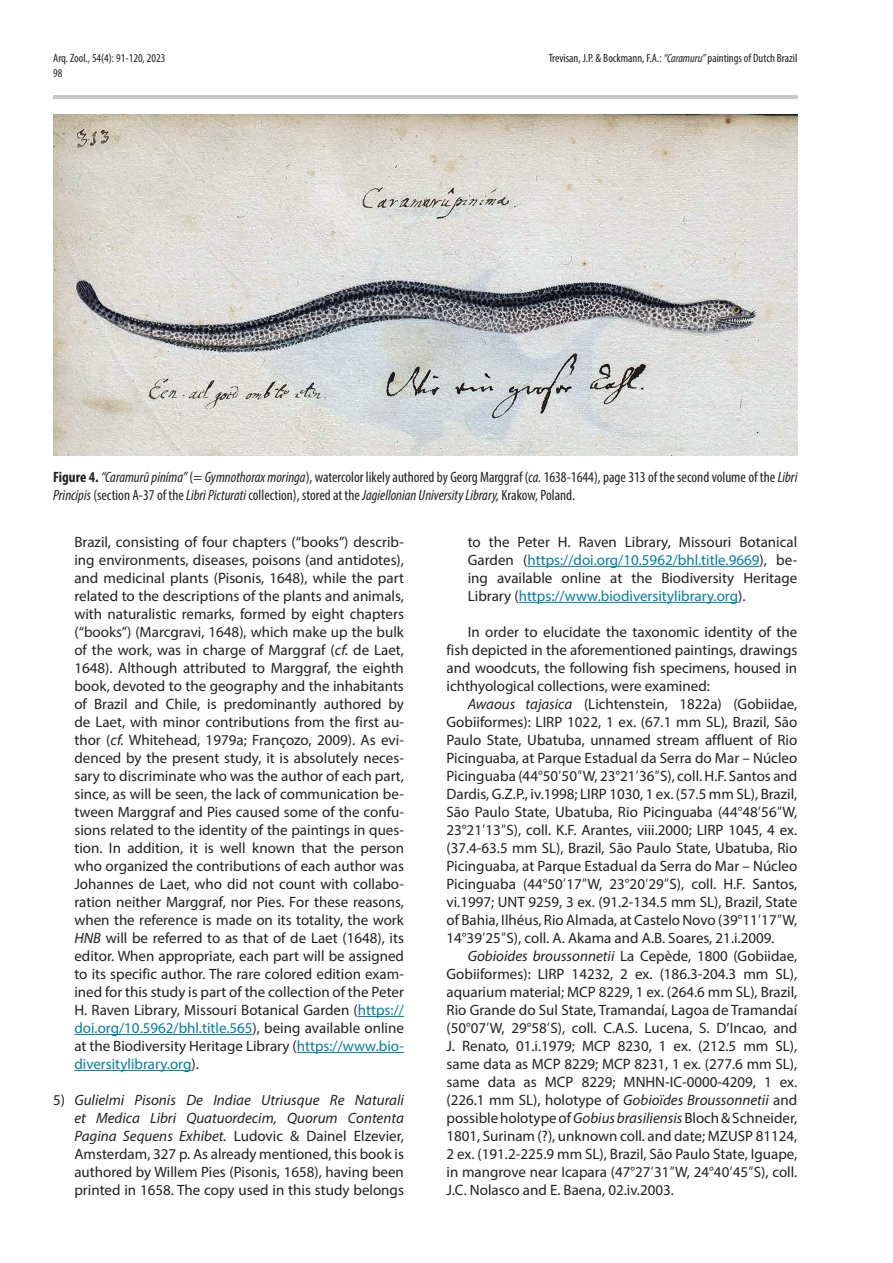
<style>
.page{position:relative;width:893px;height:1263px;background:#fff}
.page>*{position:absolute;margin:0;border:0;box-sizing:border-box;transform-origin:0 0}
.t1{font:15px/18px "Myriad Pro";color:#231f20;text-align:justify}
.t2{font:condensed 15px/18px "Myriad Pro";color:#231f20}
.t3{font:condensed 12px/14.4px "Myriad Pro";color:#231f20}
.s1{font-style:italic}
.s2{font-weight:700}
.s3{color:#007ea2}
</style>
<div class="page">
<hr style="left:358px;top:1016px;width:46px;height:1px;background:#007ea2">
<hr style="left:74px;top:1034px;width:179px;height:1px;background:#007ea2">
<hr style="left:297px;top:1052px;width:107px;height:1px;background:#007ea2">
<hr style="left:74px;top:1070px;width:117px;height:1px;background:#007ea2">
<hr style="left:527px;top:566px;width:232px;height:1px;background:#007ea2">
<hr style="left:519px;top:602px;width:219px;height:1px;background:#007ea2">
<img style="left:53px;top:115px;width:744px;height:340px">
<hr style="left:53px;top:96px;width:744px;height:3px;background:#c7c8ca">
<p class="t3" style="left:53px;top:51px;width:114px">Arq. Zool., 54(4): 91-120, 2023<br>98</p>
<p class="t3" style="left:549px;top:51px;width:250px">Trevisan, J.P. &amp; Bockmann, F.A.: <span class="s1">“Caramuru”</span> paintings of Dutch Brazil</p>
<p class="t2" style="left:53px;top:468px;width:746px"><span class="s2">Figure 4.</span> <span class="s1">“Caramurû piníma”</span> (= <span class="s1">Gymnothorax moringa</span>), watercolor likely authored by Georg Marggraf (<span class="s1">ca.</span> 1638‑1644), page 313 of the second volume of the <span class="s1">Libri<br>Principis</span> (section A‑37 of the <span class="s1">Libri Picturati</span> collection), stored at the <span class="s1">Jagiellonian University Library,</span> Krakow, Poland.</p>
<p class="t1" style="left:74px;top:533px;width:331px">Brazil, consisting of four chapters (“books”) describ&shy;ing environments, diseases, poisons (and antidotes), and medicinal plants (Pisonis, 1648), while the part related to the descriptions of the plants and animals, with naturalistic remarks, formed by eight chapters (“books”) (Marcgravi, 1648), which make up the bulk of the work, was in charge of Marggraf (<span class="s1">cf.</span> de Laet, 1648). Although attributed to Marggraf, the eighth book, devoted to the geography and the inhabitants of Brazil and Chile, is predominantly authored by de Laet, with minor contributions from the first au&shy;thor (<span class="s1">cf.</span> Whitehead, 1979a; Françozo, 2009). As evi&shy;denced by the present study, it is absolutely neces&shy;sary to discriminate who was the author of each part, since, as will be seen, the lack of communication be&shy;tween Marggraf and Pies caused some of the confu&shy;sions related to the identity of the paintings in ques&shy;tion. In addition, it is well known that the person who organized the contributions of each author was Johannes de Laet, who did not count with collabo&shy;ration neither Marggraf, nor Pies. For these reasons, when the reference is made on its totality, the work <span class="s1">HNB</span> will be referred to as that of de Laet (1648), its editor. When appropriate, each part will be assigned to its specific author. The rare colored edition exam&shy;ined for this study is part of the collection of the Peter H. Raven Library, Missouri Botanical Garden (<span class="s3">https:// doi.org/10.5962/bhl.title.565</span>), being available online at the Biodiversity Heritage Library (<span class="s3">https://www.bio&shy;diversitylibrary.org</span>).</p>
<p class="t1" style="left:74px;top:1091px;width:331px;text-indent:-21px">5) <span class="s1">Gulielmi Pisonis De Indiae Utriusque Re Naturali et Medica Libri Quatuordecim, Quorum Contenta Pagina Sequens Exhibet.</span> Ludovic &amp; Dainel Elzevier, Amsterdam, 327 p. As already mentioned, this book is authored by Willem Pies (Pisonis, 1658), having been printed in 1658. The copy used in this study belongs</p>
<p class="t1" style="left:468px;top:533px;width:331px">to the Peter H. Raven Library, Missouri Botanical Garden (<span class="s3">https://doi.org/10.5962/bhl.title.9669</span>), be&shy;ing available online at the Biodiversity Heritage Library (<span class="s3">https://www.biodiversitylibrary.org</span>).</p>
<p class="t1" style="left:446px;top:623px;width:352px;text-indent:21px">In order to elucidate the taxonomic identity of the fish depicted in the aforementioned paintings, drawings and woodcuts, the following fish specimens, housed in ichthyological collections, were examined:</p>
<p class="t1" style="left:446px;top:695px;width:352px;text-indent:21px"><span class="s1">Awaous tajasica</span> (Lichtenstein, 1822a) (Gobiidae, Gobiiformes): LIRP 1022, 1 ex. (67.1 mm SL), Brazil, São Paulo State, Ubatuba, unnamed stream affluent of Rio Picinguaba, at Parque Estadual da Serra do Mar – Núcleo Picinguaba (44°50 50 W, 23°21 36 S), coll. H.F. Santos and Dardis, G.Z.P., iv.1998; LIRP 1030, 1 ex. (57.5 mm SL), Brazil, São Paulo State, Ubatuba, Rio Picinguaba (44°48 56 W, 23°21 13 S), coll. K.F. Arantes, viii.2000; LIRP 1045, 4 ex. (37.4‑63.5 mm SL), Brazil, São Paulo State, Ubatuba, Rio Picinguaba, at Parque Estadual da Serra do Mar – Núcleo Picinguaba (44°50 17 W, 23°20 29 S), coll. H.F. Santos, vi.1997; UNT 9259, 3 ex. (91.2‑134.5 mm SL), Brazil, State of Bahia, Ilhéus, Rio Almada, at Castelo Novo (39°11 17 W, 14°39 25 S), coll. A. Akama and A.B. Soares, 21.i.2009.</p>
<p class="t1" style="left:446px;top:947px;width:352px;text-indent:21px"><span class="s1">Gobioides broussonnetii</span> La Cepède, 1800 (Gobiidae, Gobiiformes): LIRP 14232, 2 ex. (186.3‑204.3 mm SL), aquarium material; MCP 8229, 1 ex. (264.6 mm SL), Brazil, Rio Grande do Sul State, Tramandaí, Lagoa de Tramandaí (50°07 W, 29°58 S), coll. C.A.S. Lucena, S. D’Incao, and J. Renato, 01.i.1979; MCP 8230, 1 ex. (212.5 mm SL), same data as MCP 8229; MCP 8231, 1 ex. (277.6 mm SL), same data as MCP 8229; MNHN‑IC‑0000‑4209, 1 ex. (226.1 mm SL), holotype of <span class="s1">Gobioïdes Broussonnetii</span> and possible holotype of <span class="s1">Gobius brasiliensis</span> Bloch &amp; Schneider, 1801, Surinam (?), unknown coll. and date; MZUSP 81124, 2 ex. (191.2‑225.9 mm SL), Brazil, São Paulo State, Iguape, in mangrove near Icapara (47°27 31 W, 24°40 45 S), coll.<br>J.C. Nolasco and E. Baena, 02.iv.2003.</p>
</div>
